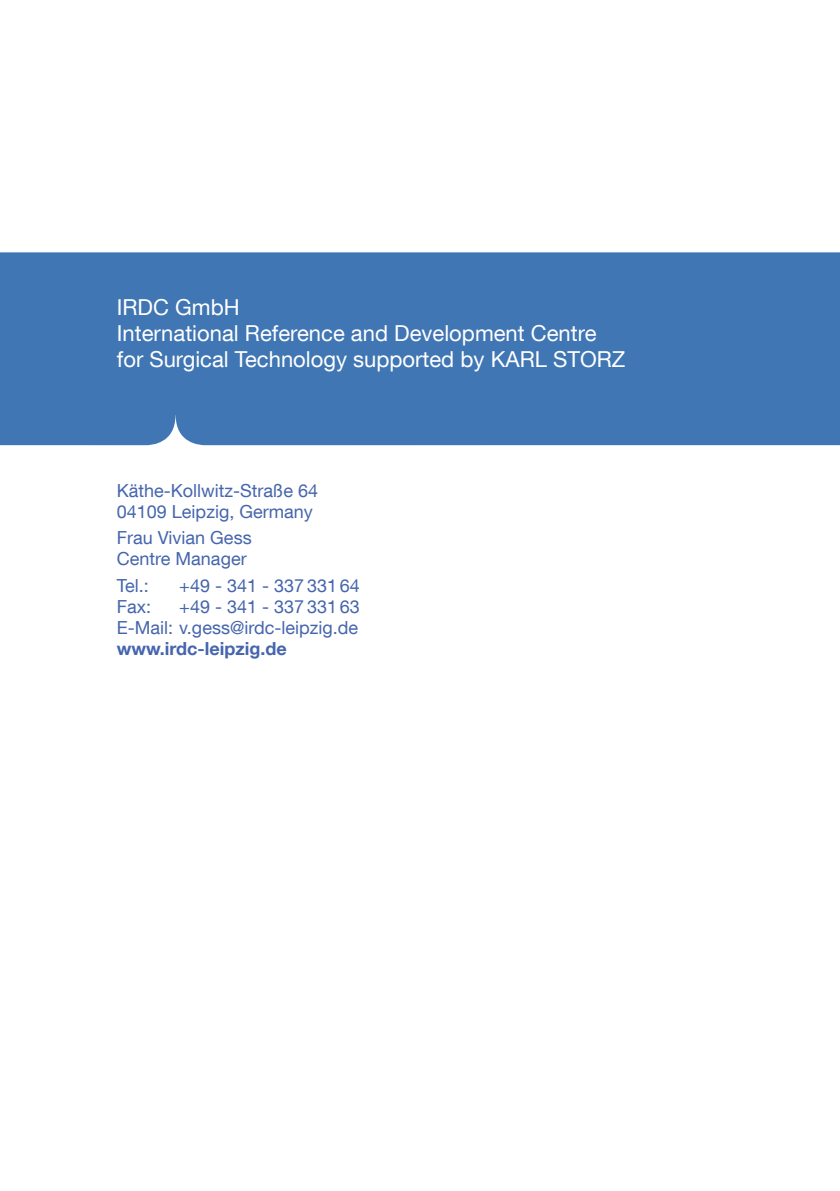
<style>
.page{position:relative;width:840px;height:1191px;background:#fff}
.page>*{position:absolute;margin:0;border:0;box-sizing:border-box;transform-origin:0 0}
.t1{font:22px/26px "KS Helvetica Neue";color:#fff}
.t2{font:18px/21px "KS Helvetica Neue";color:#4565ad}
.t3{font:700 18px "KS Helvetica Neue";color:#4565ad}
</style>
<div class="page">
<div style="left:0;top:252px;width:839px;height:193px;background:#4076b3"></div>
<p class="t1" style="left:117px;top:294px;width:509px">IRDC GmbH<br>International Reference and Development Centre for Surgical Technology supported by KARL STORZ</p>
<p class="t2" style="left:117px;top:479px;width:202px">Käthe-Kollwitz-Straße 64<br>04109 Leipzig, Germany</p>
<p class="t2" style="left:117px;top:527px;width:136px">Frau Vivian Gess<br>Centre Manager</p>
<p class="t2" style="left:117px;top:575px;width:34px">Tel.:</p>
<p class="t2" style="left:179px;top:575px;width:182px">+49 - 341 - 337 331 64</p>
<p class="t2" style="left:117px;top:596px;width:36px">Fax:</p>
<p class="t2" style="left:117px;top:596px;width:244px;text-align:right">+49 - 341 - 337 331 63<br>E-Mail: v.gess@irdc-leipzig.de</p>
<p class="t3" style="left:117px;top:637px;width:171px">www.irdc-leipzig.de</p>
</div>
